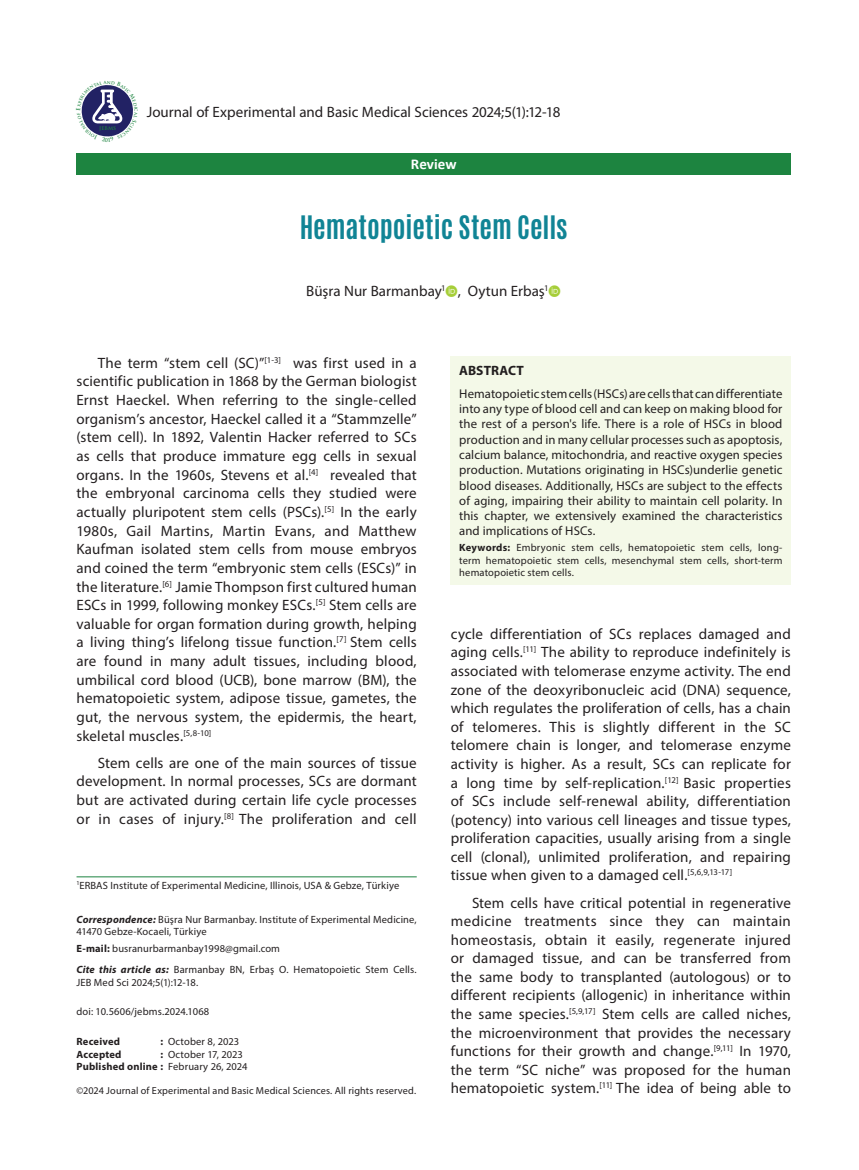
<style>
.page{position:relative;width:859px;height:1170px;background:#fff}
.page>*{position:absolute;margin:0;border:0;box-sizing:border-box;transform-origin:0 0}
._01__JEBMS-Yazi_basl{font:700 27px "Antonio";letter-spacing:-.005em;color:#108495}
._07__JEBMS_Normal_me{font:15px/18.6px "Myriad Pro";letter-spacing:.01em;color:#231f20;text-align:justify}
._02__JEBMS-Yazar_adl{font:15px "Myriad Pro";color:#231f20}
.t1{font:700 15px "Calibri";color:#fff}
._04__JEBMS-Ozet_yazi{font:700 13.5px "Myriad Pro";letter-spacing:.005em;color:#231f20}
._04__JEBMS-Ozet_yazi-2{font:12.75px/15.3px "Myriad Pro";letter-spacing:.005em;color:#231f20;text-align:justify}
._15__JEBMS-Iletisim{font:10.5px/12.6px "Myriad Pro";letter-spacing:.01em;color:#231f20}
._05__JEBMS-Anahtar_S{font:10.5px/12.6px "Myriad Pro";letter-spacing:.015em;color:#231f20;text-align:justify}
._15__JEBMS-Iletisim-2{font:700 10.5px "Myriad Pro";letter-spacing:.015em;color:#231f20}
._15__JEBMS-Iletisim-3{font:10.2px "Myriad Pro";letter-spacing:.015em;color:#231f20}
.t2{font:700 5.25px "Trajan Pro";color:#1d8440}
.t3{font:700 5.1px "Trajan Pro";color:#1d8440}
.s1{font-weight:700;font-style:italic}
.s2{font-weight:700}
.s3{font-weight:400}
</style>
<div class="page">
<div style="left:77px;top:153px;width:714px;height:21px;background:#1d8440"></div>
<div style="left:451px;top:356px;width:340px;height:229px;background:#f4f9e8"></div>
<hr style="left:77px;top:876px;width:340px;height:1px;background:#1d8440">
<svg style="left:81px;top:85px;width:52px;height:52px"></svg>
<p class="t3" style="left:99px;top:125px;width:18px">JEBMS</p>
<p class="t2" style="left:105px;top:136px;width:5px">0</p>
<p class="_07__JEBMS_Normal_me" style="left:147px;top:102px;width:415px">Journal of Experimental and Basic Medical Sciences 2024;5(1):12-18</p>
<p class="t1" style="left:411px;top:153px;width:47px">Review</p>
<p class="_01__JEBMS-Yazi_basl" style="left:300px;top:207px;width:269px">Hematopoietic Stem Cells</p>
<p class="_02__JEBMS-Yazar_adl" style="left:306px;top:282px;width:244px">Büşra Nur Barmanbay<sup>1</sup> , Oytun Erbaş<sup>1</sup></p>
<p class="_07__JEBMS_Normal_me" style="left:77px;top:353px;width:342px;text-indent:21px">The term “stem cell (SC)”<sup>[1-3]</sup> was first used in a scientific publication in 1868 by the German biologist Ernst Haeckel. When referring to the single-celled organism’s ancestor, Haeckel called it a “Stammzelle” (stem cell). In 1892, Valentin Hacker referred to SCs as cells that produce immature egg cells in sexual organs. In the 1960s, Stevens et al.<sup>[4]</sup> revealed that the embryonal carcinoma cells they studied were actually pluripotent stem cells (PSCs).<sup>[5]</sup> In the early 1980s, Gail Martins, Martin Evans, and Matthew Kaufman isolated stem cells from mouse embryos and coined the term “embryonic stem cells (ESCs)” in the literature.<sup>[6]</sup> Jamie Thompson first cultured human ESCs in 1999, following monkey ESCs.<sup>[5]</sup> Stem cells are valuable for organ formation during growth, helping a living thing’s lifelong tissue function.<sup>[7]</sup> Stem cells are found in many adult tissues, including blood, umbilical cord blood (UCB), bone marrow (BM), the hematopoietic system, adipose tissue, gametes, the gut, the nervous system, the epidermis, the heart, skeletal muscles.<sup>[5,8-10]</sup></p>
<p class="_07__JEBMS_Normal_me" style="left:77px;top:753px;width:342px;text-indent:21px">Stem cells are one of the main sources of tissue development. In normal processes, SCs are dormant but are activated during certain life cycle processes or in cases of injury.<sup>[8]</sup> The proliferation and cell</p>
<p class="_15__JEBMS-Iletisim" style="left:77px;top:878px;width:324px"><sup>1</sup>ERBAS Institute of Experimental Medicine, Illinois, USA &amp; Gebze, Türkiye</p>
<p class="_15__JEBMS-Iletisim" style="left:77px;top:912px;width:342px"><span class="s1">Correspondence:</span> Büşra Nur Barmanbay. Institute of Experimental Medicine,<br>41470 Gebze-Kocaeli, Türkiye</p>
<p class="_15__JEBMS-Iletisim" style="left:77px;top:941px;width:205px"><span class="s2">E-mail:</span> busranurbarmanbay1998@gmail.com</p>
<p class="_15__JEBMS-Iletisim" style="left:77px;top:963px;width:342px"><span class="s1">Cite this article as:</span> Barmanbay BN, Erbaş O. Hematopoietic Stem Cells.<br>JEB Med Sci 2024;5(1):12-18.</p>
<p class="_15__JEBMS-Iletisim" style="left:77px;top:1005px;width:134px">doi: 10.5606/jebms.2024.1068</p>
<p class="_15__JEBMS-Iletisim-2" style="left:77px;top:1034px;width:45px">Received</p>
<p class="_15__JEBMS-Iletisim" style="left:161px;top:1035px;width:80px"><span class="s2">:</span> October 8, 2023</p>
<p class="_15__JEBMS-Iletisim-2" style="left:77px;top:1047px;width:47px">Accepted</p>
<p class="_15__JEBMS-Iletisim" style="left:161px;top:1047px;width:84px"><span class="s2">:</span> October 17, 2023</p>
<p class="_15__JEBMS-Iletisim-2" style="left:77px;top:1059px;width:172px">Published online : <span class="s3">February 26, 2024</span></p>
<p class="_15__JEBMS-Iletisim-3" style="left:77px;top:1083px;width:341px">©2024 Journal of Experimental and Basic Medical Sciences. All rights reserved.</p>
<p class="_04__JEBMS-Ozet_yazi" style="left:459px;top:362px;width:66px">ABSTRACT</p>
<p class="_04__JEBMS-Ozet_yazi-2" style="left:459px;top:385px;width:325px">Hematopoietic stem cells (HSCs) are cells that can differentiate into any type of blood cell and can keep on making blood for the rest of a person's life. There is a role of HSCs in blood production and in many cellular processes such as apoptosis, calcium balance, mitochondria, and reactive oxygen species production. Mutations originating in HSCs)underlie genetic blood diseases. Additionally, HSCs are subject to the effects of aging, impairing their ability to maintain cell polarity. In this chapter, we extensively examined the characteristics and implications of HSCs.</p>
<p class="_05__JEBMS-Anahtar_S" style="left:459px;top:541px;width:325px"><span class="s2">Keywords:</span> Embryonic stem cells, hematopoietic stem cells, long&shy;term hematopoietic stem cells, mesenchymal stem cells, short-term hematopoietic stem cells.</p>
<p class="_07__JEBMS_Normal_me" style="left:451px;top:624px;width:342px">cycle differentiation of SCs replaces damaged and aging cells.<sup>[11]</sup> The ability to reproduce indefinitely is associated with telomerase enzyme activity. The end zone of the deoxyribonucleic acid (DNA) sequence, which regulates the proliferation of cells, has a chain of telomeres. This is slightly different in the SC telomere chain is longer, and telomerase enzyme activity is higher. As a result, SCs can replicate for a long time by self-replication.<sup>[12]</sup> Basic properties of SCs include self-renewal ability, differentiation (potency) into various cell lineages and tissue types, proliferation capacities, usually arising from a single cell (clonal), unlimited proliferation, and repairing tissue when given to a damaged cell.<sup>[5,6,9,13-17]</sup></p>
<p class="_07__JEBMS_Normal_me" style="left:451px;top:892px;width:342px;text-indent:21px">Stem cells have critical potential in regenerative medicine treatments since they can maintain homeostasis, obtain it easily, regenerate injured or damaged tissue, and can be transferred from the same body to transplanted (autologous) or to different recipients (allogenic) in inheritance within the same species.<sup>[5,9,17]</sup> Stem cells are called niches, the microenvironment that provides the necessary functions for their growth and change.<sup>[9,11]</sup> In 1970, the term “SC niche” was proposed for the human hematopoietic system.<sup>[11]</sup> The idea of being able to</p>
</div>
